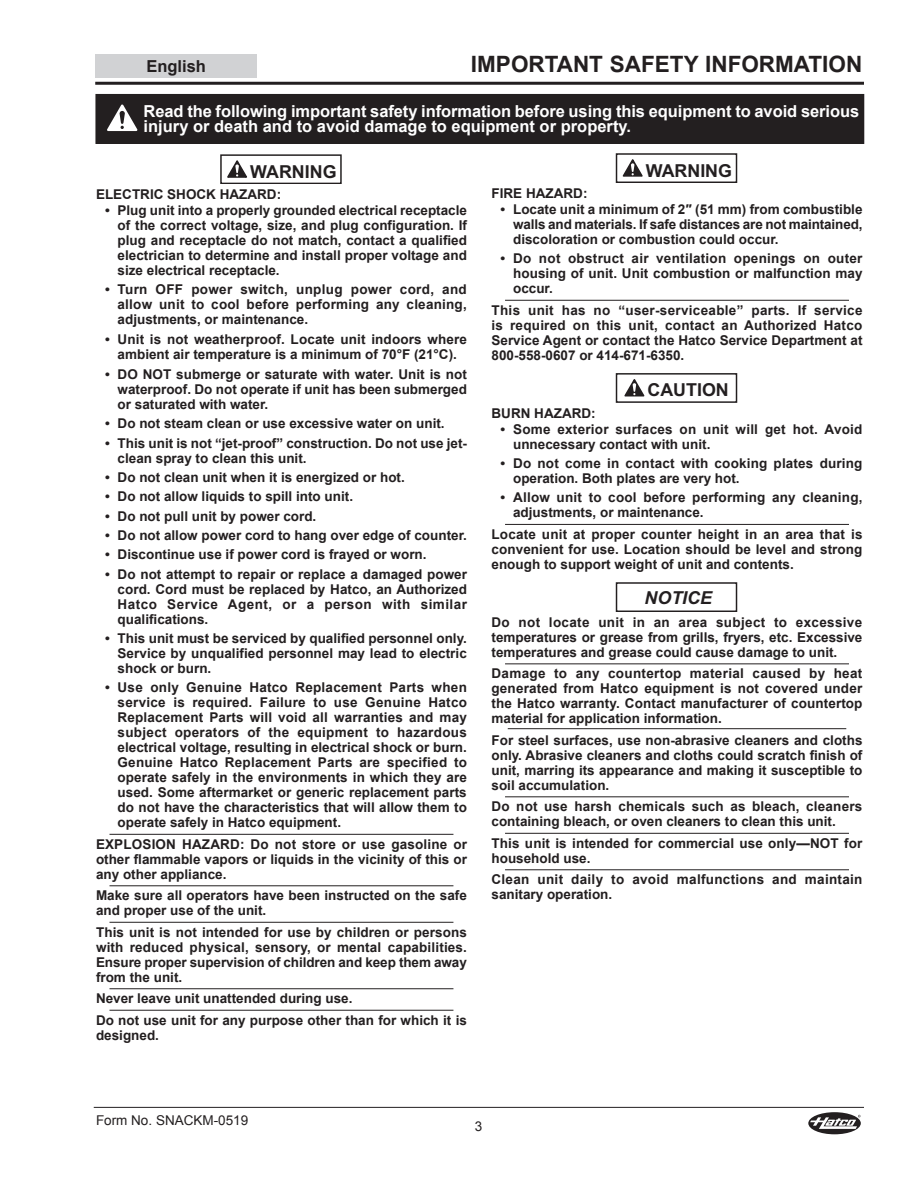
<style>
.page{position:relative;width:918px;height:1188px;background:#fff}
.page>*{position:absolute;margin:0;border:0;box-sizing:border-box;transform-origin:0 0}
.Sec_Header-Left{font:700 22.5px "Arial";color:#231f20}
.t1{font:700 17.85px "Arial";color:#231f20}
.t2{font:italic 700 17.85px "Arial";color:#231f20}
.Warning_text{font:700 16.5px/15px "Arial";letter-spacing:-.005em;color:#fff}
.t3{font:700 16.5px "Arial";color:#231f20}
.Warning_section_bull{font:700 13.5px/15px "Arial";color:#231f20;text-align:justify}
.Warning_section{font:700 13.5px/15px "Arial";color:#231f20;text-align:justify}
.Warning_text-2{font:700 13.5px/15px "Arial";color:#231f20;text-align:justify}
.Warning_text-3{font:700 13.5px/15px "Arial";letter-spacing:.02em;color:#231f20}
.Warning_Hazard{font:700 13.5px "Arial";color:#231f20}
.t4{font:13.5px "Arial";color:#231f20}
</style>
<div class="page">
<hr style="left:94px;top:1107px;width:770px;height:1px;background:#231f20">
<svg style="left:808px;top:1112px;width:53px;height:22px"></svg>
<hr style="left:95px;top:82px;width:769px;height:3px;background:#231f20">
<div style="left:95px;top:54px;width:162px;height:23px;background:#d1d2d4"></div>
<hr style="left:110px;top:834px;width:343px;height:1px;background:#231f20">
<hr style="left:110px;top:885px;width:343px;height:1px;background:#231f20">
<hr style="left:110px;top:922px;width:343px;height:1px;background:#231f20">
<hr style="left:110px;top:988px;width:343px;height:1px;background:#231f20">
<hr style="left:110px;top:1010px;width:343px;height:1px;background:#231f20">
<div style="left:220px;top:154px;width:122px;height:30px;border:1px solid #231f20"></div>
<svg style="left:227px;top:160px;width:20px;height:18px"></svg>
<hr style="left:505px;top:300px;width:344px;height:1px;background:#231f20">
<hr style="left:505px;top:524px;width:344px;height:1px;background:#231f20">
<hr style="left:505px;top:663px;width:344px;height:1px;background:#231f20">
<hr style="left:508px;top:728px;width:338px;height:1px;background:#231f20">
<hr style="left:505px;top:796px;width:344px;height:1px;background:#231f20">
<hr style="left:505px;top:833px;width:344px;height:1px;background:#231f20">
<hr style="left:505px;top:869px;width:344px;height:1px;background:#231f20">
<div style="left:616px;top:153px;width:121px;height:30px;border:1px solid #231f20"></div>
<svg style="left:622px;top:159px;width:21px;height:18px"></svg>
<svg style="left:624px;top:379px;width:21px;height:18px"></svg>
<div style="left:616px;top:373px;width:121px;height:30px;border:1px solid #231f20"></div>
<div style="left:616px;top:582px;width:121px;height:30px;border:1px solid #231f20"></div>
<div style="left:96px;top:94px;width:768px;height:49px;background:#231f20"></div>
<svg style="left:107px;top:105px;width:30px;height:26px"></svg>
<div style="left:96px;top:94px;width:768px;height:50px;border:1px solid #231f20"></div>
<p class="t3" style="left:146px;top:55px;width:61px">English</p>
<p class="Sec_Header-Left" style="left:471px;top:49px;width:393px">IMPORTANT SAFETY INFORMATION</p>
<p class="Warning_text" style="left:144px;top:105px;width:717px">Read the following important safety information before using this equipment to avoid serious injury or death and to avoid damage to equipment or property.</p>
<p class="t1" style="left:250px;top:160px;width:88px">WARNING</p>
<p class="Warning_Hazard" style="left:96px;top:185px;width:187px">ELECTRIC SHOCK HAZARD:</p>
<p class="Warning_section_bull" style="left:118px;top:203px;width:351px;text-indent:-13px">• Plug unit into a properly grounded electrical receptacle of the correct voltage, size, and plug configuration. If plug and receptacle do not match, contact a qualified electrician to determine and install proper voltage and size electrical receptacle.</p>
<p class="Warning_section_bull" style="left:118px;top:282px;width:351px;text-indent:-13px">• Turn OFF power switch, unplug power cord, and allow unit to cool before performing any cleaning, adjustments, or maintenance.</p>
<p class="Warning_section_bull" style="left:105px;top:332px;width:363px;text-align:center">• Unit is not weatherproof. Locate unit indoors where ambient air temperature is a minimum of 70°F (21°C).</p>
<p class="Warning_section_bull" style="left:118px;top:367px;width:351px;text-indent:-13px">• DO NOT submerge or saturate with water. Unit is not waterproof. Do not operate if unit has been submerged or saturated with water.</p>
<p class="Warning_section_bull" style="left:105px;top:416px;width:341px">• Do not steam clean or use excessive water on unit.</p>
<p class="Warning_section_bull" style="left:118px;top:436px;width:351px;text-indent:-13px">• This unit is not “jet-proof” construction. Do not use jet&shy;clean spray to clean this unit.</p>
<p class="Warning_section_bull" style="left:105px;top:470px;width:301px">• Do not clean unit when it is energized or hot.</p>
<p class="Warning_section_bull" style="left:105px;top:489px;width:250px">• Do not allow liquids to spill into unit.</p>
<p class="Warning_section_bull" style="left:105px;top:509px;width:213px">• Do not pull unit by power cord.</p>
<p class="Warning_section_bull" style="left:105px;top:528px;width:363px">• Do not allow power cord to hang over edge of counter.</p>
<p class="Warning_section_bull" style="left:105px;top:547px;width:323px">• Discontinue use if power cord is frayed or worn.</p>
<p class="Warning_section_bull" style="left:118px;top:567px;width:351px;text-indent:-13px">• Do not attempt to repair or replace a damaged power cord. Cord must be replaced by Hatco, an Authorized Hatco Service Agent, or a person with similar qualifications.</p>
<p class="Warning_section_bull" style="left:118px;top:631px;width:351px;text-indent:-13px">• This unit must be serviced by qualified personnel only.<br>Service by unqualified personnel may lead to electric shock or burn.</p>
<p class="Warning_section_bull" style="left:118px;top:680px;width:351px;text-indent:-13px">• Use only Genuine Hatco Replacement Parts when service is required. Failure to use Genuine Hatco Replacement Parts will void all warranties and may subject operators of the equipment to hazardous electrical voltage, resulting in electrical shock or burn.<br>Genuine Hatco Replacement Parts are specified to operate safely in the environments in which they are used. Some aftermarket or generic replacement parts do not have the characteristics that will allow them to operate safely in Hatco equipment.</p>
<p class="Warning_section" style="left:96px;top:837px;width:373px">EXPLOSION HAZARD: Do not store or use gasoline or other flammable vapors or liquids in the vicinity of this or any other appliance.</p>
<p class="Warning_section" style="left:96px;top:888px;width:372px">Make sure all operators have been instructed on the safe and proper use of the unit.</p>
<p class="Warning_section" style="left:96px;top:925px;width:373px">This unit is not intended for use by children or persons with reduced physical, sensory, or mental capabilities.<br>Ensure proper supervision of children and keep them away from the unit.</p>
<p class="Warning_section" style="left:96px;top:991px;width:258px">Never leave unit unattended during use.</p>
<p class="Warning_text-2" style="left:96px;top:1013px;width:372px">Do not use unit for any purpose other than for which it is designed.</p>
<p class="t1" style="left:646px;top:159px;width:88px">WARNING</p>
<p class="Warning_Hazard" style="left:492px;top:184px;width:97px">FIRE HAZARD:</p>
<p class="Warning_section_bull" style="left:513px;top:202px;width:351px;text-indent:-13px">• Locate unit a minimum of 2″ (51 mm) from combustible walls and materials. If safe distances are not maintained, discoloration or combustion could occur.</p>
<p class="Warning_section_bull" style="left:513px;top:251px;width:351px;text-indent:-13px">• Do not obstruct air ventilation openings on outer housing of unit. Unit combustion or malfunction may occur.</p>
<p class="Warning_text-2" style="left:492px;top:303px;width:373px">This unit has no “user-serviceable” parts. If service is required on this unit, contact an Authorized Hatco Service Agent or contact the Hatco Service Department at 800-558-0607 or 414-671-6350.</p>
<p class="t1" style="left:648px;top:378px;width:83px">CAUTION</p>
<p class="Warning_Hazard" style="left:492px;top:404px;width:106px">BURN HAZARD:</p>
<p class="Warning_section_bull" style="left:513px;top:422px;width:351px;text-indent:-13px">• Some exterior surfaces on unit will get hot. Avoid unnecessary contact with unit.</p>
<p class="Warning_section_bull" style="left:513px;top:456px;width:351px;text-indent:-13px">• Do not come in contact with cooking plates during operation. Both plates are very hot.</p>
<p class="Warning_section_bull" style="left:513px;top:490px;width:351px;text-indent:-13px">• Allow unit to cool before performing any cleaning, adjustments, or maintenance.</p>
<p class="Warning_text-2" style="left:492px;top:527px;width:372px">Locate unit at proper counter height in an area that is convenient for use. Location should be level and strong enough to support weight of unit and contents.</p>
<p class="t2" style="left:645px;top:586px;width:69px">NOTICE</p>
<p class="Warning_section" style="left:492px;top:615px;width:372px">Do not locate unit in an area subject to excessive temperatures or grease from grills, fryers, etc. Excessive temperatures and grease could cause damage to unit.</p>
<p class="Warning_section" style="left:492px;top:666px;width:373px">Damage to any countertop material caused by heat generated from Hatco equipment is not covered under the Hatco warranty. Contact manufacturer of countertop material for application information.</p>
<p class="Warning_section" style="left:492px;top:733px;width:373px">For steel surfaces, use non-abrasive cleaners and cloths only. Abrasive cleaners and cloths could scratch finish of unit, marring its appearance and making it susceptible to soil accumulation.</p>
<p class="Warning_section" style="left:492px;top:799px;width:372px">Do not use harsh chemicals such as bleach, cleaners containing bleach, or oven cleaners to clean this unit.</p>
<p class="Warning_section" style="left:492px;top:836px;width:372px">This unit is intended for commercial use only—NOT for household use.</p>
<p class="Warning_text-3" style="left:492px;top:872px;width:372px">Clean unit daily to avoid malfunctions and maintain sanitary operation.</p>
<p class="t4" style="left:96px;top:1111px;width:154px">Form No. SNACKM-0519</p>
<p class="t4" style="left:475px;top:1118px;width:9px">3</p>
</div>
